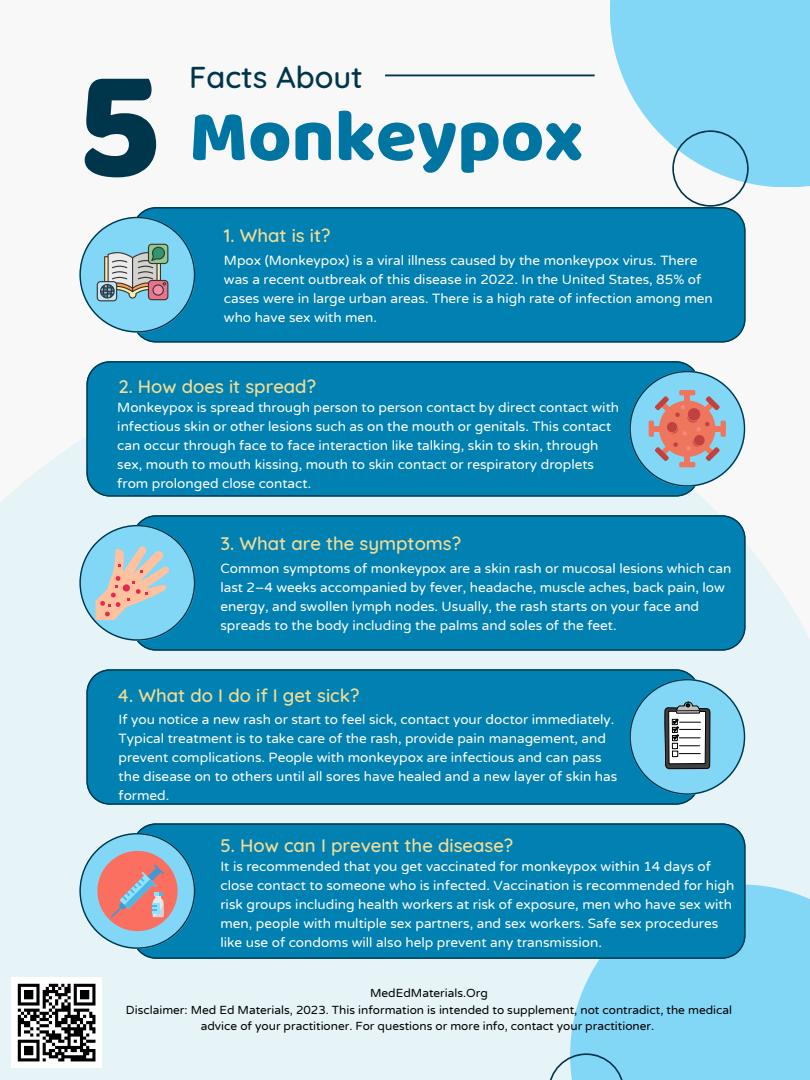
<style>
.page{position:relative;width:810px;height:1080px;background:#f8f8f8}
.page>*{position:absolute;margin:0;border:0;box-sizing:border-box;transform-origin:0 0}
.t1{font:158px "Baloo Thambi";color:#00364b}
.t2{font:74.12px "Baloo Thambi";color:#0075a2}
.t3{font:500 30.81px "Quicksand";color:#00364b}
.t4{font:500 18.56px "Quicksand";color:#f4dc94}
.t5{font:13.56px/19px "Varela Round";color:#fff}
.t6{font:11.88px/16.4px "Varela Round";color:#000;text-align:center}
</style>
<div class="page">
<div style="left:133px;top:207px;width:613px;height:136px;background:#0081b2"></div>
<div style="left:0;top:361px;width:810px;height:719px;background:linear-gradient(to bottom,#f2f6f8,#e1f2f7)"></div>
<div style="left:86px;top:361px;width:614px;height:136px;background:#0081b2"></div>
<div style="left:132px;top:515px;width:614px;height:136px;background:#0081b2"></div>
<div style="left:86px;top:669px;width:614px;height:136px;background:#0081b2"></div>
<div style="left:570px;top:884px;width:240px;height:196px;background:#82d7f7"></div>
<div style="left:132px;top:823px;width:614px;height:136px;background:#0081b2"></div>
<svg style="left:79px;top:217px;width:116px;height:116px;background:#84bed3"></svg>
<svg style="left:629px;top:679px;width:116px;height:116px;background:#7ebdd5"></svg>
<hr style="left:385px;top:74px;width:210px;height:2px;background:#00364b">
<svg style="left:610px;top:0;width:200px;height:187px;fill:#82d7f7"></svg>
<svg style="left:672px;top:130px;width:77px;height:77px"></svg>
<svg style="left:548px;top:1053px;width:75px;height:27px"></svg>
<svg style="left:79px;top:833px;width:116px;height:116px;background:#9ea9b9"></svg>
<svg style="left:629px;top:371px;width:116px;height:116px;background:#93afc0"></svg>
<svg style="left:79px;top:525px;width:116px;height:116px;background:#93c4d6"></svg>
<div style="left:12px;top:978px;width:90px;height:90px;background:#fff"></div>
<svg style="left:18px;top:984px;width:77px;height:77px"></svg>
<hr style="left:71px;top:1058px;width:24px;height:3px;background:#000">
<p class="t1" style="left:78px;top:9px;width:84px">5</p>
<p class="t3" style="left:189px;top:57px;width:175px">Facts About</p>
<p class="t2" style="left:189px;top:82px;width:395px">Monkeypox</p>
<p class="t4" style="left:224px;top:224px;width:108px">1. What is it?</p>
<p class="t5" style="left:224px;top:251px;width:490px">Mpox (Monkeypox) is a viral illness caused by the monkeypox virus. There was a recent outbreak of this disease in 2022. In the United States, 85% of cases were in large urban areas. There is a high rate of infection among men who have sex with men.</p>
<p class="t4" style="left:119px;top:375px;width:199px">2. How does it spread?</p>
<p class="t5" style="left:117px;top:399px;width:503px">Monkeypox is spread through person to person contact by direct contact with infectious skin or other lesions such as on the mouth or genitals. This contact can occur through face to face interaction like talking, skin to skin, through sex, mouth to mouth kissing, mouth to skin contact or respiratory droplets from prolonged close contact.</p>
<p class="t4" style="left:220px;top:532px;width:242px">3. What are the symptoms?</p>
<p class="t5" style="left:220px;top:559px;width:512px">Common symptoms of monkeypox are a skin rash or mucosal lesions which can last 2–4 weeks accompanied by fever, headache, muscle aches, back pain, low energy, and swollen lymph nodes. Usually, the rash starts on your face and spreads to the body including the palms and soles of the feet.</p>
<p class="t4" style="left:117px;top:683px;width:244px">4. What do I do if I get sick?</p>
<p class="t5" style="left:119px;top:710px;width:500px">If you notice a new rash or start to feel sick, contact your doctor immediately.<br>Typical treatment is to take care of the rash, provide pain management, and prevent complications. People with monkeypox are infectious and can pass the disease on to others until all sores have healed and a new layer of skin has formed.</p>
<p class="t4" style="left:220px;top:834px;width:294px">5. How can I prevent the disease?</p>
<p class="t5" style="left:220px;top:858px;width:515px">It is recommended that you get vaccinated for monkeypox within 14 days of close contact to someone who is infected. Vaccination is recommended for high risk groups including health workers at risk of exposure, men who have sex with men, people with multiple sex partners, and sex workers. Safe sex procedures like use of condoms will also help prevent any transmission.</p>
<p class="t6" style="left:370px;top:985px;width:119px">MedEdMaterials.Org</p>
<p class="t6" style="left:126px;top:1002px;width:608px">Disclaimer: Med Ed Materials, 2023. This information is intended to supplement, not contradict, the medical advice of your practitioner. For questions or more info, contact your practitioner.</p>
</div>
